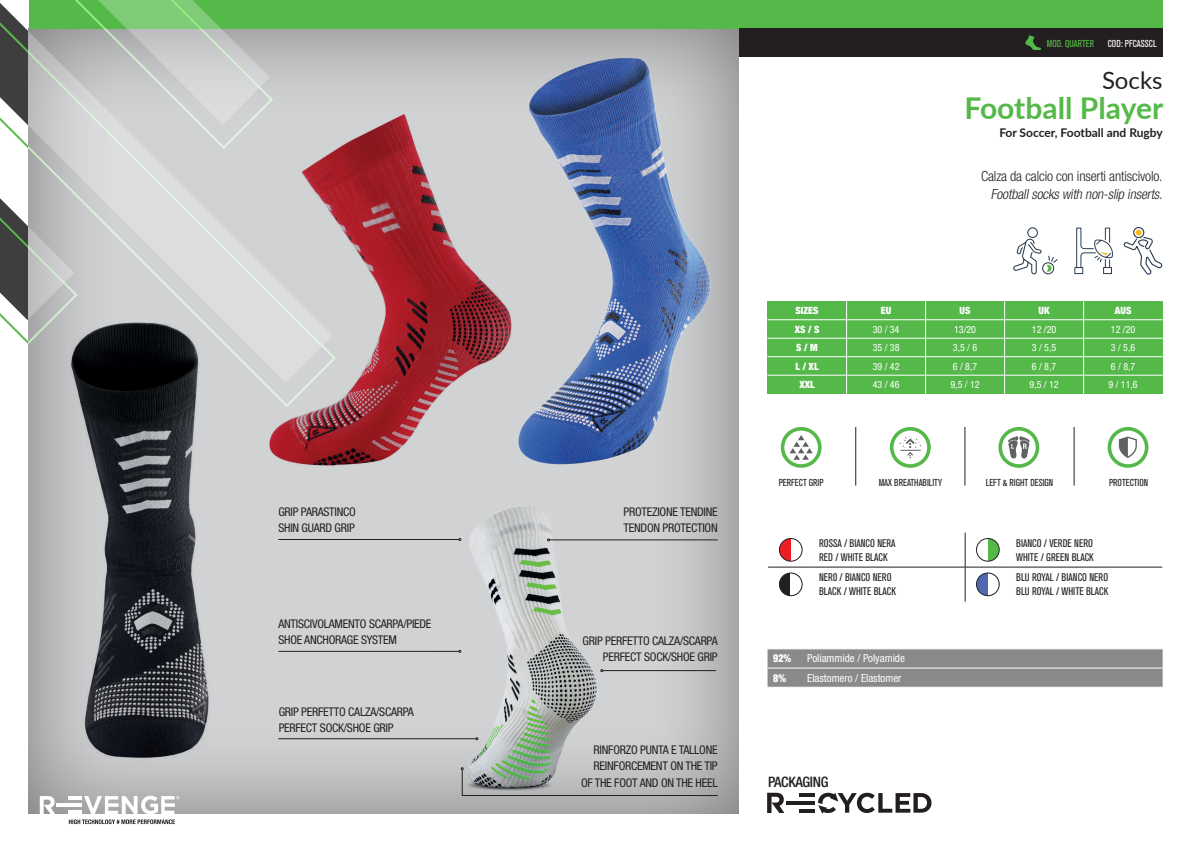
<style>
.page{position:relative;width:1191px;height:842px;background:#fff}
.page>*{position:absolute;margin:0;border:0;box-sizing:border-box;transform-origin:0 0}
.t1{font:700 30px "Lato";color:#55b94a}
.t2{font:24px "Lato";color:#231f20}
.t3{font:500 condensed 14.4px "Helvetica Neue LTW1 G";letter-spacing:-.02em;color:#231f20}
.t4{font:300 condensed 14px "Helvetica Neue LTW1 G";letter-spacing:-.01em;color:#231f20}
.t5{font:italic 300 condensed 14px "Helvetica Neue LTW1 G";color:#231f20}
.t6{font:condensed 12px/16.2px "Helvetica Neue LTW1 G";letter-spacing:-.02em;color:#231f20}
.t7{font:700 12px "Lato";color:#231f20}
.t8{font:condensed 11px/14px "Akzidenz Grotesk BQ";color:#231f20}
.t9{font:condensed 11px "Helvetica Neue LTW1 G";color:#fff}
.t10{font:900 condensed 11px "Helvetica Neue LTW1 G";color:#fff;scale:.9 1}
.t11{font:condensed 10px "Helvetica Neue LTW1 G";color:#fff}
.t12{font:condensed 10px "Akzidenz Grotesk BQ";color:#231f20}
.t13{font:900 condensed 10px "Helvetica Neue LTW1 G";color:#fff}
.t14{font:condensed 10px "Akzidenz Grotesk BQ";color:#fff}
.t15{font:condensed 10px "Akzidenz Grotesk BQ";color:#58ba49}
</style>
<div class="page">
<div style="left:28px;top:27px;width:711px;height:787px;background:#231f20;opacity:.5"></div>
<div style="left:767px;top:650px;width:395px;height:37px;background:#898a8c"></div>
<hr style="left:767px;top:668px;width:34px;height:1px;background:#fff">
<hr style="left:801px;top:668px;width:361px;height:1px;background:#fff">
<div style="left:29px;top:0;width:1133px;height:28px;background:#55b94a"></div>
<svg style="left:274px;top:28px;width:63px;height:42px;background:#b2b5b4"></svg>
<svg style="left:0;top:0;width:274px;height:261px;background:#b3c0b3"></svg>
<div style="left:767px;top:301px;width:395px;height:93px;background:#55b94a"></div>
<hr style="left:767px;top:319px;width:79px;height:1px;background:#fff">
<hr style="left:846px;top:319px;width:79px;height:1px;background:#fff">
<hr style="left:925px;top:319px;width:79px;height:1px;background:#fff">
<hr style="left:1004px;top:319px;width:79px;height:1px;background:#fff">
<hr style="left:1083px;top:319px;width:79px;height:1px;background:#fff">
<hr style="left:767px;top:338px;width:79px;height:1px;background:#fff">
<hr style="left:846px;top:338px;width:79px;height:1px;background:#fff">
<hr style="left:925px;top:338px;width:79px;height:1px;background:#fff">
<hr style="left:1004px;top:338px;width:79px;height:1px;background:#fff">
<hr style="left:1083px;top:338px;width:79px;height:1px;background:#fff">
<hr style="left:767px;top:356px;width:79px;height:1px;background:#fff">
<hr style="left:846px;top:356px;width:79px;height:1px;background:#fff">
<hr style="left:925px;top:356px;width:79px;height:1px;background:#fff">
<hr style="left:1004px;top:356px;width:79px;height:1px;background:#fff">
<hr style="left:1083px;top:356px;width:79px;height:1px;background:#fff">
<hr style="left:767px;top:375px;width:79px;height:1px;background:#fff">
<hr style="left:846px;top:375px;width:79px;height:1px;background:#fff">
<svg style="left:846px;top:301px;width:1px;height:93px"></svg>
<hr style="left:925px;top:375px;width:79px;height:1px;background:#fff">
<svg style="left:925px;top:301px;width:1px;height:93px"></svg>
<hr style="left:1004px;top:375px;width:79px;height:1px;background:#fff">
<svg style="left:1004px;top:301px;width:1px;height:93px"></svg>
<hr style="left:1083px;top:375px;width:79px;height:1px;background:#fff">
<svg style="left:1083px;top:301px;width:1px;height:93px"></svg>
<div style="left:998px;top:427px;width:41px;height:41px;border:4px solid #55b94a;border-radius:50%"></div>
<svg style="left:1008px;top:436px;width:21px;height:22px"></svg>
<div style="left:1107px;top:427px;width:41px;height:41px;border:4px solid #55b94a;border-radius:50%"></div>
<hr style="left:855px;top:427px;width:1px;height:59px;background:#231f20">
<hr style="left:964px;top:427px;width:1px;height:59px;background:#231f20">
<hr style="left:1073px;top:427px;width:1px;height:59px;background:#231f20">
<div style="left:890px;top:427px;width:40px;height:41px;border:4px solid #55b94a;border-radius:50%"></div>
<svg style="left:899px;top:436px;width:22px;height:22px"></svg>
<hr style="left:278px;top:738px;width:198px;height:1px;background:#231f20">
<hr style="left:278px;top:539px;width:181px;height:1px;background:#231f20">
<hr style="left:278px;top:651px;width:181px;height:1px;background:#231f20">
<svg style="left:604px;top:767px;width:114px;height:29px;background:#b3b3b5"></svg>
<hr style="left:603px;top:670px;width:113px;height:1px;background:#231f20">
<div style="left:739px;top:28px;width:423px;height:29px;background:#231f20"></div>
<svg style="left:1025px;top:35px;width:16px;height:15px"></svg>
<div style="left:1027px;top:227px;width:11px;height:11px;border:1px solid #2b3e53;border-radius:50%"></div>
<svg style="left:1013px;top:239px;width:45px;height:36px"></svg>
<svg style="left:1118px;top:437px;width:18px;height:21px"></svg>
<hr style="left:965px;top:533px;width:1px;height:34px;background:#231f20">
<hr style="left:768px;top:567px;width:45px;height:1px;background:#231f20">
<hr style="left:813px;top:567px;width:152px;height:1px;background:#231f20">
<hr style="left:965px;top:567px;width:45px;height:1px;background:#231f20">
<hr style="left:965px;top:567px;width:1px;height:35px;background:#231f20">
<hr style="left:1010px;top:567px;width:152px;height:1px;background:#231f20">
<svg style="left:779px;top:538px;width:23px;height:23px"></svg>
<svg style="left:779px;top:538px;width:11px;height:23px"></svg>
<div style="left:779px;top:538px;width:23px;height:23px;border:1px solid #231f20;border-radius:50%"></div>
<svg style="left:988px;top:538px;width:11px;height:23px"></svg>
<div style="left:976px;top:538px;width:23px;height:23px;border:1px solid #231f20;border-radius:50%"></div>
<div style="left:779px;top:573px;width:23px;height:23px;background:#231f20;border-radius:50%"></div>
<div style="left:790px;top:573px;width:12px;height:23px;background:#fff"></div>
<div style="left:779px;top:573px;width:23px;height:23px;border:1px solid #231f20;border-radius:50%"></div>
<div style="left:976px;top:573px;width:23px;height:23px;background:#5168b1;border-radius:50%"></div>
<div style="left:987px;top:573px;width:12px;height:23px;background:#fff"></div>
<div style="left:976px;top:573px;width:23px;height:23px;border:1px solid #231f20;border-radius:50%"></div>
<img style="left:457px;top:523px;width:147px;height:291px">
<svg style="left:767px;top:793px;width:17px;height:20px"></svg>
<hr style="left:799px;top:793px;width:15px;height:4px;background:#231f20">
<hr style="left:786px;top:801px;width:28px;height:4px;background:#231f20">
<hr style="left:799px;top:809px;width:15px;height:4px;background:#231f20">
<svg style="left:818px;top:793px;width:113px;height:21px"></svg>
<hr style="left:549px;top:540px;width:168px;height:1px;background:#231f20">
<img style="left:456px;top:28px;width:365px;height:467px">
<img style="left:0;top:261px;width:425px;height:564px">
<img style="left:168px;top:70px;width:453px;height:453px">
<div style="left:1133px;top:227px;width:11px;height:11px;border:1px solid #2b3e53;border-radius:50%"></div>
<svg style="left:1123px;top:230px;width:39px;height:45px"></svg>
<svg style="left:1074px;top:227px;width:39px;height:47px"></svg>
<p class="t6" style="left:278px;top:504px;width:79px">GRIP PARASTINCO<br>SHIN GUARD GRIP</p>
<p class="t6" style="left:278px;top:615px;width:155px">ANTISCIVOLAMENTO SCARPA/PIEDE<br>SHOE ANCHORAGE SYSTEM</p>
<p class="t6" style="left:279px;top:704px;width:137px">GRIP PERFETTO CALZA/SCARPA<br>PERFECT SOCK/SHOE GRIP</p>
<p class="t6" style="left:623px;top:504px;width:96px">PROTEZIONE TENDINE<br>TENDON PROTECTION</p>
<p class="t6" style="left:582px;top:633px;width:137px;text-align:right">GRIP PERFETTO CALZA/SCARPA<br>PERFECT SOCK/SHOE GRIP</p>
<p class="t6" style="left:581px;top:742px;width:138px;text-align:right">RINFORZO PUNTA E TALLONE<br>REINFORCEMENT ON THE TIP<br>OF THE FOOT AND ON THE HEEL</p>
<p class="t15" style="left:1047px;top:38px;width:49px">MOD. QUARTER</p>
<p class="t14" style="left:1107px;top:38px;width:50px">COD: PFCASSCL</p>
<h2 class="t2" style="left:1102px;top:64px;width:62px">Socks</h2>
<h1 class="t1" style="left:964px;top:86px;width:200px">Football Player</h1>
<p class="t7" style="left:999px;top:124px;width:165px">For Soccer, Football and Rugby</p>
<p class="t4" style="left:981px;top:168px;width:183px">Calza da calcio con inserti antiscivolo.</p>
<p class="t5" style="left:991px;top:186px;width:176px">Footballsockswith non-slip inserts.</p>
<p class="t13" style="left:795px;top:305px;width:25px">SIZES</p>
<p class="t13" style="left:880px;top:305px;width:12px">EU</p>
<p class="t13" style="left:959px;top:305px;width:12px">US</p>
<p class="t13" style="left:1038px;top:305px;width:13px">UK</p>
<p class="t13" style="left:1114px;top:305px;width:18px">AUS</p>
<p class="t13" style="left:794px;top:323px;width:26px">XS / S</p>
<p class="t11" style="left:872px;top:323px;width:28px">30 / 34</p>
<p class="t11" style="left:954px;top:323px;width:23px">13/20</p>
<p class="t11" style="left:1032px;top:323px;width:26px">12 /20</p>
<p class="t11" style="left:1111px;top:323px;width:26px">12 /20</p>
<p class="t13" style="left:796px;top:341px;width:23px">S / M</p>
<p class="t11" style="left:872px;top:342px;width:28px">35 / 38</p>
<p class="t11" style="left:953px;top:342px;width:26px">3,5 / 6</p>
<p class="t11" style="left:1032px;top:342px;width:26px">3 / 5,5</p>
<p class="t11" style="left:1111px;top:342px;width:26px">3 / 5,6</p>
<p class="t13" style="left:795px;top:360px;width:25px">L / XL</p>
<p class="t11" style="left:872px;top:360px;width:28px">39 / 42</p>
<p class="t11" style="left:953px;top:360px;width:26px">6 / 8,7</p>
<p class="t11" style="left:1032px;top:360px;width:26px">6 / 8,7</p>
<p class="t11" style="left:1111px;top:360px;width:26px">6 / 8,7</p>
<p class="t13" style="left:799px;top:378px;width:17px">XXL</p>
<p class="t11" style="left:872px;top:379px;width:28px">43 / 46</p>
<p class="t11" style="left:950px;top:379px;width:31px">9,5 / 12</p>
<p class="t11" style="left:1029px;top:379px;width:31px">9,5 / 12</p>
<p class="t11" style="left:1108px;top:379px;width:31px">9 / 11,6</p>
<p class="t12" style="left:778px;top:476px;width:46px">PERFECT GRIP</p>
<p class="t12" style="left:878px;top:476px;width:65px">MAX BREATHABILITY</p>
<p class="t12" style="left:985px;top:476px;width:69px">LEFT &amp; RIGHT DESIGN</p>
<p class="t12" style="left:1109px;top:476px;width:41px">PROTECTION</p>
<p class="t8" style="left:819px;top:536px;width:78px">ROSSA / BIANCO NERA<br>RED / WHITE BLACK</p>
<p class="t8" style="left:1016px;top:536px;width:79px">BIANCO / VERDE NERO<br>WHITE / GREEN BLACK</p>
<p class="t8" style="left:819px;top:571px;width:78px">NER0 / BIANCO NERO<br>BLACK / WHITE BLACK</p>
<p class="t8" style="left:1016px;top:571px;width:94px">BLU ROYAL / BIANCO NERO<br>BLU ROYAL / WHITE BLACK</p>
<p class="t10" style="left:773px;top:652px;width:21px">92%</p>
<p class="t9" style="left:807px;top:652px;width:99px">Poliammide / Polyamide</p>
<p class="t10" style="left:773px;top:671px;width:16px">8%</p>
<p class="t9" style="left:807px;top:671px;width:96px">Elastomero / Elastomer</p>
<p class="t3" style="left:768px;top:773px;width:62px">PACKAGING</p>
</div>
